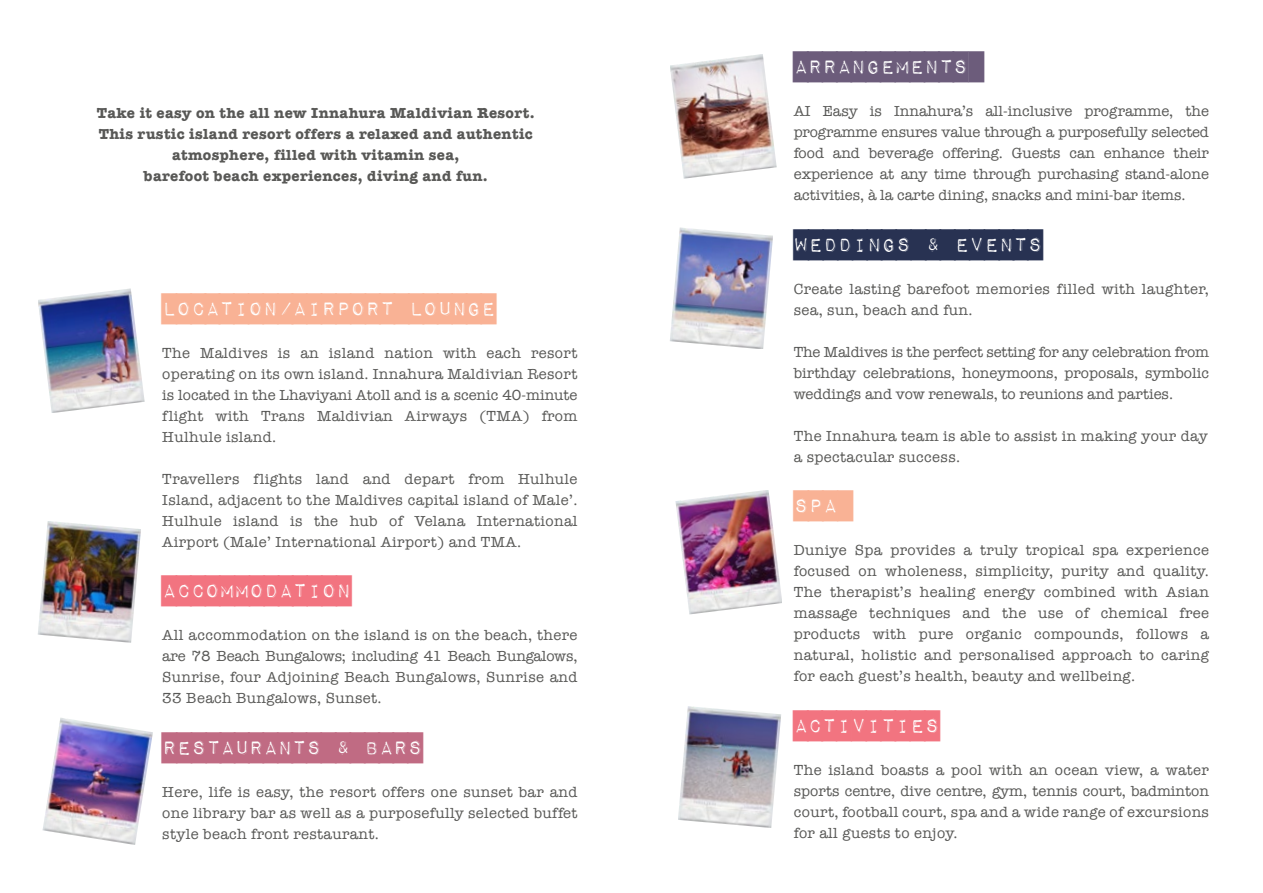
<style>
.page{position:relative;width:1263px;height:893px;background:#fff}
.page>*{position:absolute;margin:0;border:0;box-sizing:border-box;transform-origin:0 0}
.t1{font:25.5px "Impact Label";letter-spacing:-.025em;color:#f9b295}
.t2{font:25.5px "Impact Label";letter-spacing:-.025em;color:#f27480}
.t3{font:25.5px "Impact Label";letter-spacing:-.025em;color:#c06b83}
.t4{font:25.5px "Impact Label";letter-spacing:-.025em;color:#283252}
.t5{font:25.5px "Impact Label";letter-spacing:-.025em;color:#6c5c7b}
.t6{font:15px/21px "American Typewriter";letter-spacing:.025em;color:#585856;text-align:justify}
.t7{font:700 15px/21px "American Typewriter";letter-spacing:.025em;color:#585856;text-align:center}
</style>
<div class="page">
<img style="left:38px;top:288px;width:107px;height:125px">
<img style="left:38px;top:521px;width:103px;height:122px">
<img style="left:43px;top:718px;width:110px;height:127px">
<img style="left:670px;top:54px;width:107px;height:125px">
<img style="left:670px;top:227px;width:103px;height:122px">
<img style="left:675px;top:490px;width:107px;height:124px">
<img style="left:678px;top:706px;width:103px;height:122px">
<p class="t7" style="left:97px;top:102px;width:439px">Take it easy on the all new Innahura Maldivian Resort.<br>This rustic island resort offers a relaxed and authentic atmosphere, filled with vitamin sea,<br>barefoot beach experiences, diving and fun.</p>
<h1 class="t1" style="left:162px;top:293px;width:336px">LOCATION/AIRPORT LOUNGE</h1>
<p class="t6" style="left:162px;top:342px;width:417px">The Maldives is an island nation with each resort operating on its own island. Innahura Maldivian Resort is located in the Lhaviyani Atoll and is a scenic 40-minute flight with Trans Maldivian Airways (TMA) from Hulhule island.</p>
<p class="t6" style="left:162px;top:468px;width:417px">Travellers flights land and depart from Hulhule Island, adjacent to the Maldives capital island of Male’.<br>Hulhule island is the hub of Velana International Airport (Male’ International Airport) and TMA.</p>
<h1 class="t2" style="left:162px;top:575px;width:191px">ACCOMMODATION</h1>
<p class="t6" style="left:162px;top:624px;width:417px">All accommodation on the island is on the beach, there are 78 Beach Bungalows; including 41 Beach Bungalows, Sunrise, four Adjoining Beach Bungalows, Sunrise and 33 Beach Bungalows, Sunset.</p>
<h1 class="t3" style="left:162px;top:732px;width:262px">RESTAURANTS &amp; BARS</h1>
<p class="t6" style="left:162px;top:781px;width:417px">Here, life is easy, the resort offers one sunset bar and one library bar as well as a purposefully selected buffet style beach front restaurant.</p>
<h1 class="t5" style="left:794px;top:51px;width:176px">ARRANGEMENTS</h1>
<p class="t6" style="left:794px;top:100px;width:417px">AI Easy is Innahura’s all-inclusive programme, the programme ensures value through a purposefully selected food and beverage offering. Guests can enhance their experience at any time through purchasing stand-alone activities, à la carte dining, snacks and mini-bar items.</p>
<h1 class="t4" style="left:794px;top:229px;width:251px">WEDDINGS &amp; EVENTS</h1>
<p class="t6" style="left:794px;top:278px;width:417px">Create lasting barefoot memories filled with laughter, sea, sun, beach and fun.</p>
<p class="t6" style="left:794px;top:341px;width:417px">The Maldives is the perfect setting for any celebration from birthday celebrations, honeymoons, proposals, symbolic weddings and vow renewals, to reunions and parties.</p>
<p class="t6" style="left:794px;top:425px;width:415px">The Innahura team is able to assist in making your day a spectacular success.</p>
<h1 class="t1" style="left:794px;top:490px;width:46px">SPA</h1>
<p class="t6" style="left:794px;top:539px;width:417px">Duniye Spa provides a truly tropical spa experience focused on wholeness, simplicity, purity and quality.<br>The therapist’s healing energy combined with Asian massage techniques and the use of chemical free products with pure organic compounds, follows a natural, holistic and personalised approach to caring for each guest’s health, beauty and wellbeing.</p>
<h1 class="t2" style="left:794px;top:710px;width:148px">ACTIVITIES</h1>
<p class="t6" style="left:794px;top:759px;width:417px">The island boasts a pool with an ocean view, a water sports centre, dive centre, gym, tennis court, badminton court, football court, spa and a wide range of excursions for all guests to enjoy.</p>
</div>
